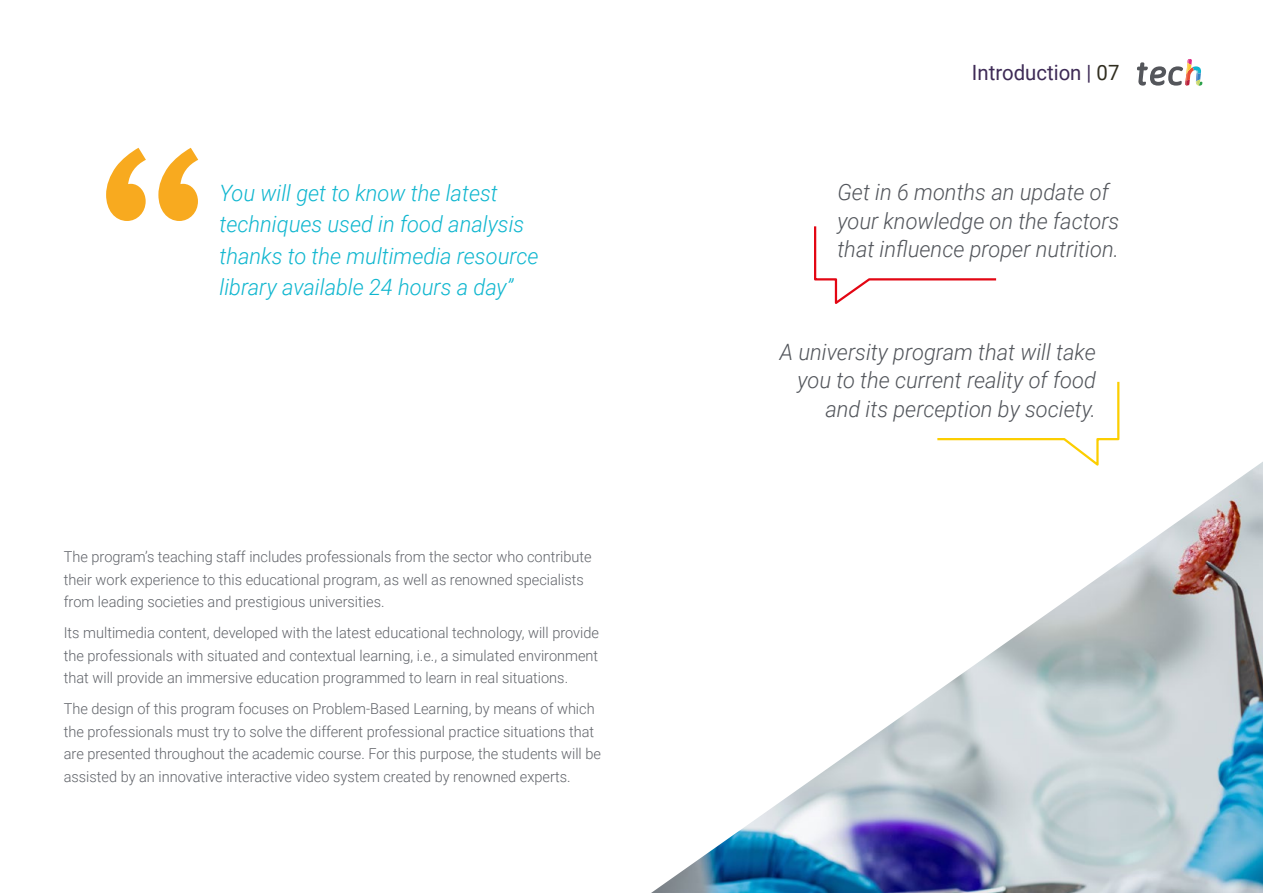
<style>
.page{position:relative;width:1263px;height:893px;background:#fff}
.page>*{position:absolute;margin:0;border:0;box-sizing:border-box;transform-origin:0 0}
.t1{font:italic 300 22.5px/28.5px "Roboto";color:#52555b;text-align:right}
.t2{font:italic 300 22.5px/31.5px "Roboto";color:#0fb6cf}
.t3{font:21px "Roboto";color:#3e2b56}
.t4{font:300 15px/22.5px "Roboto";color:#61646a}
.s1{color:#312e20}
</style>
<div class="page">
<svg style="left:106px;top:148px;width:92px;height:73px"></svg>
<svg style="left:937px;top:381px;width:183px;height:80px"></svg>
<svg style="left:814px;top:226px;width:183px;height:78px"></svg>
<svg style="left:1137px;top:59px;width:65px;height:27px"></svg>
<img style="left:651px;top:461px;width:612px;height:432px">
<h1 class="t2" style="left:219px;top:176px;width:321px">You will get to know the latest techniques used in food analysis thanks to the multimedia resource library available 24 hours a day”</h1>
<p class="t4" style="left:64px;top:545px;width:529px">The program’s teaching staff includes professionals from the sector who contribute their work experience to this educational program, as well as renowned specialists from leading societies and prestigious universities.</p>
<p class="t4" style="left:64px;top:621px;width:537px;text-align:justify">Its multimedia content, developed with the latest educational technology, will provide the professionals with situated and contextual learning, i.e., a simulated environment that will provide an immersive education programmed to learn in real situations.</p>
<p class="t4" style="left:64px;top:697px;width:539px">The design of this program focuses on Problem-Based Learning, by means of which the professionals must try to solve the different professional practice situations that are presented throughout the academic course. For this purpose, the students will be assisted by an innovative interactive video system created by renowned experts.</p>
<h2 class="t3" style="left:972px;top:57px;width:149px">Introduction | <span class="s1">07</span></h2>
<h1 class="t1" style="left:837px;top:177px;width:284px;text-align:left">Get in 6 months an update of your knowledge on the factors that influence proper nutrition.</h1>
<h1 class="t1" style="left:780px;top:337px;width:317px">A university program that will take you to the current reality of food and its perception by society.</h1>
</div>
